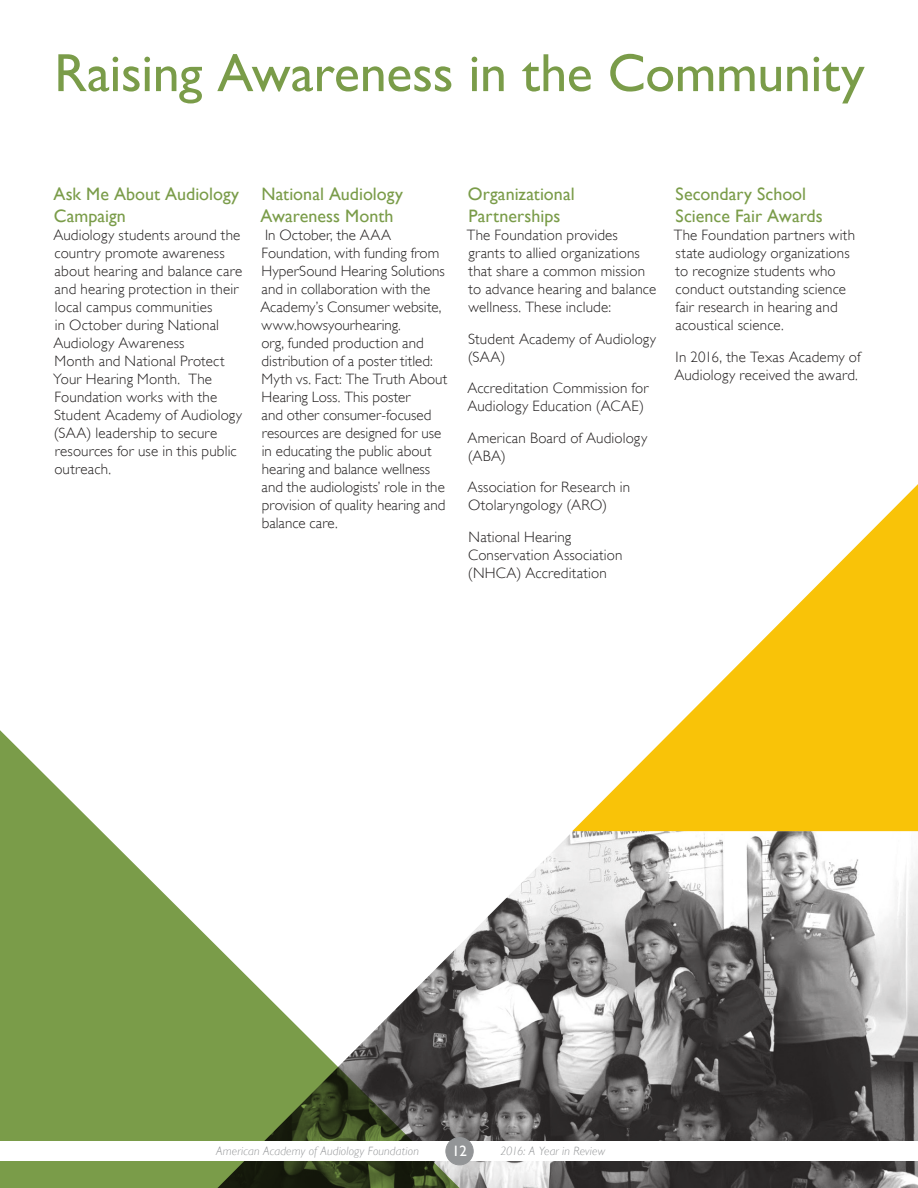
<style>
.page{position:relative;width:918px;height:1188px;background:#fff}
.page>*{position:absolute;margin:0;border:0;box-sizing:border-box;transform-origin:0 0}
.t1{font:54px "Gill Sans";letter-spacing:-.005em;color:#7a9c49}
.t2{font:18px/21.6px "Gill Sans";color:#7a9c49}
.t3{font:300 15px/18px "Gill Sans";letter-spacing:.01em;color:#221f1f}
.t4{font:15px "Gill Sans";color:#fff}
.t5{font:italic 300 12px "Gill Sans";letter-spacing:.015em;color:#939597}
</style>
<div class="page">
<img style="left:460px;top:831px;width:458px;height:357px">
<svg style="left:0;top:730px;width:460px;height:458px"></svg>
<div style="left:0;top:1142px;width:918px;height:19px;background:#fff"></div>
<div style="left:446px;top:1138px;width:27px;height:27px;background:#939597;border-radius:50%"></div>
<div style="left:446px;top:1137px;width:28px;height:28px;border:1px solid #939597;border-radius:50%"></div>
<svg style="left:572px;top:484px;width:346px;height:347px"></svg>
<h1 class="t1" style="left:54px;top:51px;width:812px">Raising Awareness in the Community</h1>
<p class="t2" style="left:53px;top:185px;width:187px">Ask Me About Audiology<br>Campaign</p>
<p class="t3" style="left:53px;top:227px;width:191px">Audiology students around the country promote awareness about hearing and balance care and hearing protection in their local campus communities<br>in October during National<br>Audiology Awareness<br>Month and National Protect<br>Your Hearing Month. The<br>Foundation works with the<br>Student Academy of Audiology (SAA) leadership to secure resources for use in this public outreach.</p>
<p class="t2" style="left:260px;top:185px;width:144px">National Audiology<br>Awareness Month</p>
<p class="t3" style="left:260px;top:227px;width:188px;text-indent:5px">In October, the AAA<br>Foundation, with funding from<br>HyperSound Hearing Solutions and in collaboration with the<br>Academy’s Consumer website, www.howsyourhearing.<br>org, funded production and distribution of a poster titled:<br>Myth vs. Fact: The Truth About<br>Hearing Loss. This poster<br>and other consumer-focused resources are designed for use in educating the public about hearing and balance wellness and the audiologists’ role in the provision of quality hearing and balance care.</p>
<p class="t2" style="left:468px;top:185px;width:108px">Organizational<br>Partnerships</p>
<p class="t3" style="left:467px;top:227px;width:191px">The Foundation provides grants to allied organizations that share a common mission to advance hearing and balance wellness. These include:</p>
<p class="t3" style="left:468px;top:331px;width:190px">Student Academy of Audiology (SAA)</p>
<p class="t3" style="left:467px;top:380px;width:183px">Accreditation Commission for<br>Audiology Education (ACAE)</p>
<p class="t3" style="left:467px;top:430px;width:181px">American Board of Audiology (ABA)</p>
<p class="t3" style="left:467px;top:479px;width:164px">Association for Research in<br>Otolaryngology (ARO)</p>
<p class="t3" style="left:468px;top:529px;width:156px">National Hearing<br>Conservation Association (NHCA) Accreditation</p>
<p class="t2" style="left:676px;top:185px;width:149px">Secondary School<br>Science Fair Awards</p>
<p class="t3" style="left:674px;top:227px;width:183px">The Foundation partners with state audiology organizations to recognize students who conduct outstanding science fair research in hearing and acoustical science.</p>
<p class="t3" style="left:674px;top:349px;width:188px">In 2016, the Texas Academy of<br>Audiology received the award.</p>
<p class="t5" style="left:216px;top:1146px;width:204px">American Academy of Audiology Foundation</p>
<p class="t4" style="left:452px;top:1145px;width:16px">12</p>
<p class="t5" style="left:500px;top:1146px;width:106px">2016: A Year in Review</p>
</div>
